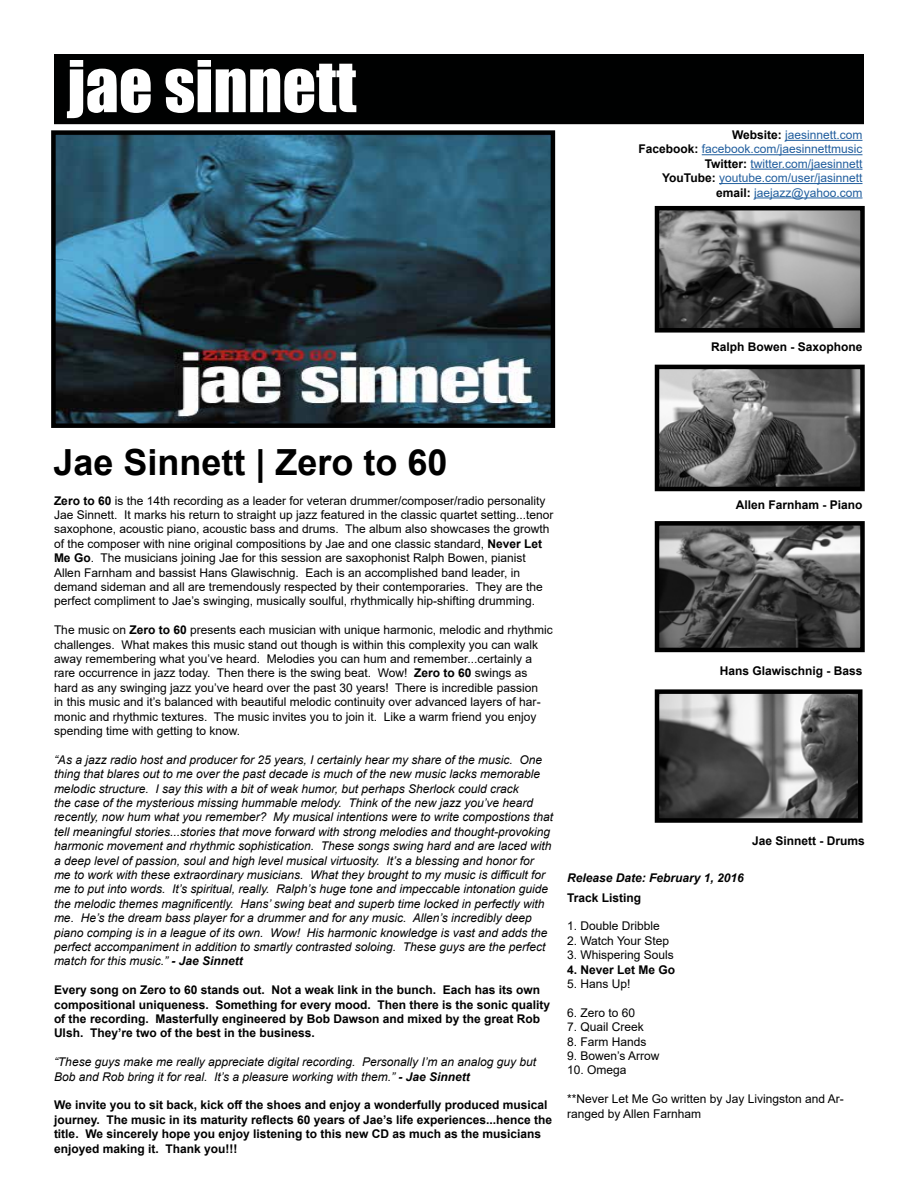
<style>
.page{position:relative;width:918px;height:1188px;background:#fff}
.page>*{position:absolute;margin:0;border:0;box-sizing:border-box;transform-origin:0 0}
.t1{font:66px "Impact";color:#fff}
.t2{font:700 36px "Arial";color:#000}
.t3{font:12px/14.4px "Arial";color:#000}
.t4{font:italic 12px/14.4px "Arial";color:#000}
.t5{font:700 12px/14.4px "Arial";color:#000}
.t6{font:12px/14.4px "Arial";color:#215e9e;text-align:right}
.t7{font:italic 700 12px "Arial";color:#000}
.s1{font-weight:700;color:#000}
.s2{font-weight:700}
</style>
<div class="page">
<div style="left:55px;top:55px;width:808px;height:68px;background:#000101"></div>
<div style="left:54px;top:54px;width:810px;height:70px;border:2px solid #000"></div>
<hr style="left:785px;top:140px;width:78px;height:1px;background:#215e9e">
<hr style="left:702px;top:154px;width:160px;height:1px;background:#215e9e">
<hr style="left:750px;top:169px;width:112px;height:1px;background:#215e9e">
<hr style="left:719px;top:183px;width:143px;height:1px;background:#215e9e">
<hr style="left:754px;top:198px;width:108px;height:1px;background:#215e9e">
<img style="left:56px;top:135px;width:494px;height:288px">
<div style="left:51px;top:130px;width:504px;height:298px;border:4px solid #000"></div>
<img style="left:660px;top:211px;width:200px;height:117px">
<div style="left:655px;top:206px;width:210px;height:127px;border:4px solid #000"></div>
<img style="left:660px;top:370px;width:200px;height:116px">
<div style="left:655px;top:365px;width:210px;height:126px;border:4px solid #000"></div>
<img style="left:660px;top:526px;width:200px;height:121px">
<div style="left:655px;top:521px;width:210px;height:131px;border:4px solid #000"></div>
<img style="left:660px;top:694px;width:197px;height:124px">
<div style="left:655px;top:689px;width:207px;height:134px;border:4px solid #000"></div>
<h1 class="t1" style="left:67px;top:35px;width:291px">JAE SINNETT</h1>
<p class="t6" style="left:638px;top:128px;width:226px"><span class="s1">Website:</span> jaesinnett.com<br><span class="s1">Facebook:</span> facebook.com/jaesinnettmusic <span class="s1">Twitter:</span> twitter.com/jaesinnett<br><span class="s1">YouTube:</span> youtube.com/user/jasinnett <span class="s1">email:</span> jaejazz@yahoo.com</p>
<p class="t5" style="left:711px;top:340px;width:153px">Ralph Bowen - Saxophone</p>
<h2 class="t2" style="left:53px;top:437px;width:396px">Jae Sinnett | Zero to 60</h2>
<p class="t3" style="left:54px;top:493px;width:501px"><span class="s2">Zero to 60</span> is the 14th recording as a leader for veteran drummer/composer/radio personality Jae Sinnett. It marks his return to straight up jazz featured in the classic quartet setting...tenor saxophone, acoustic piano, acoustic bass and drums. The album also showcases the growth of the composer with nine original compositions by Jae and one classic standard, <span class="s2">Never Let Me Go</span>. The musicians joining Jae for this session are saxophonist Ralph Bowen, pianist Allen Farnham and bassist Hans Glawischnig. Each is an accomplished band leader, in demand sideman and all are tremendously respected by their contemporaries. They are the perfect compliment to Jae’s swinging, musically soulful, rhythmically hip-shifting drumming.</p>
<p class="t3" style="left:54px;top:623px;width:500px">The music on <span class="s2">Zero to 60</span> presents each musician with unique harmonic, melodic and rhythmic challenges. What makes this music stand out though is within this complexity you can walk away remembering what you’ve heard. Melodies you can hum and remember...certainly a rare occurrence in jazz today. Then there is the swing beat. Wow! <span class="s2">Zero to 60</span> swings as hard as any swinging jazz you’ve heard over the past 30 years! There is incredible passion<br>in this music and it’s balanced with beautiful melodic continuity over advanced layers of har&shy;monic and rhythmic textures. The music invites you to join it. Like a warm friend you enjoy spending time with getting to know.</p>
<p class="t4" style="left:54px;top:753px;width:501px">“As a jazz radio host and producer for 25 years, I certainly hear my share of the music. One thing that blares out to me over the past decade is much of the new music lacks memorable melodic structure. I say this with a bit of weak humor, but perhaps Sherlock could crack<br>the case of the mysterious missing hummable melody. Think of the new jazz you’ve heard recently, now hum what you remember? My musical intentions were to write compostions that tell meaningful stories...stories that move forward with strong melodies and thought-provoking harmonic movement and rhythmic sophistication. These songs swing hard and are laced with a deep level of passion, soul and high level musical virtuosity. It’s a blessing and honor for me to work with these extraordinary musicians. What they brought to my music is difficult for me to put into words. It’s spiritual, really. Ralph’s huge tone and impeccable intonation guide the melodic themes magnificently. Hans’ swing beat and superb time locked in perfectly with me. He’s the dream bass player for a drummer and for any music. Allen’s incredibly deep piano comping is in a league of its own. Wow! His harmonic knowledge is vast and adds the perfect accompaniment in addition to smartly contrasted soloing. These guys are the perfect match for this music.” <span class="s2">- Jae Sinnett</span></p>
<p class="t5" style="left:54px;top:983px;width:498px">Every song on Zero to 60 stands out. Not a weak link in the bunch. Each has its own compositional uniqueness. Something for every mood. Then there is the sonic quality of the recording. Masterfully engineered by Bob Dawson and mixed by the great Rob Ulsh. They’re two of the best in the business.</p>
<p class="t4" style="left:54px;top:1055px;width:484px">“These guys make me really appreciate digital recording. Personally I’m an analog guy but<br>Bob and Rob bring it for real. It’s a pleasure working with them.” <span class="s2">- Jae Sinnett</span></p>
<p class="t5" style="left:54px;top:1098px;width:500px">We invite you to sit back, kick off the shoes and enjoy a wonderfully produced musical journey. The music in its maturity reflects 60 years of Jae’s life experiences...hence the title. We sincerely hope you enjoy listening to this new CD as much as the musicians enjoyed making it. Thank you!!!</p>
<p class="t5" style="left:736px;top:498px;width:128px">Allen Farnham - Piano</p>
<p class="t5" style="left:720px;top:663px;width:144px">Hans Glawischnig - Bass</p>
<p class="t5" style="left:752px;top:834px;width:114px">Jae Sinnett - Drums</p>
<p class="t7" style="left:567px;top:870px;width:178px">Release Date: February 1, 2016</p>
<p class="t5" style="left:567px;top:890px;width:76px">Track Listing</p>
<p class="t3" style="left:567px;top:919px;width:94px">1. Double Dribble</p>
<p class="t3" style="left:567px;top:933px;width:104px">2. Watch Your Step</p>
<p class="t3" style="left:567px;top:948px;width:108px">3. Whispering Souls</p>
<p class="t5" style="left:567px;top:962px;width:110px">4. Never Let Me Go</p>
<p class="t3" style="left:567px;top:976px;width:65px">5. Hans Up!</p>
<p class="t3" style="left:567px;top:1005px;width:70px">6. Zero to 60</p>
<p class="t3" style="left:567px;top:1020px;width:78px">7. Quail Creek</p>
<p class="t3" style="left:567px;top:1034px;width:81px">8. Farm Hands</p>
<p class="t3" style="left:567px;top:1048px;width:94px">9. Bowen’s Arrow</p>
<p class="t3" style="left:567px;top:1063px;width:61px">10. Omega</p>
<p class="t3" style="left:567px;top:1092px;width:278px">**Never Let Me Go written by Jay Livingston and Ar&shy;ranged by Allen Farnham</p>
</div>
